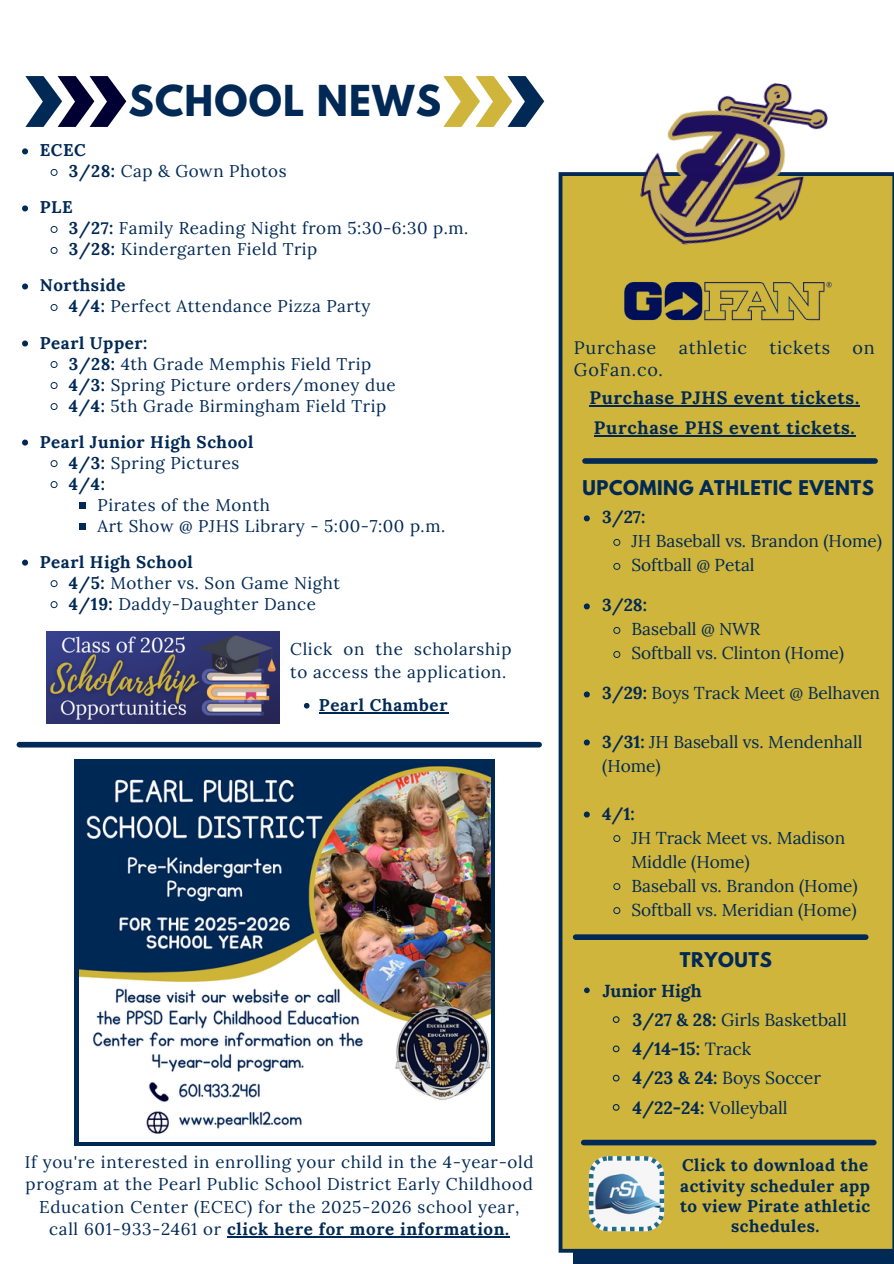
<style>
.page{position:relative;width:894px;height:1264px;background:#fff}
.page>*{position:absolute;margin:0;border:0;box-sizing:border-box;transform-origin:0 0}
.t1{font:700 37.8px "League Spartan";letter-spacing:.03em;color:#002955}
.t2{font:700 18px "Lora";letter-spacing:.04em;color:#002955}
.t3{font:18px/22.5px "Lora";letter-spacing:.04em;color:#002955}
.t4{font:700 18px "League Spartan";letter-spacing:.03em;color:#002955}
.t5{font:17.55px "Lora";color:#002955}
.t6{font:700 17.55px "Lora";color:#002955}
.t7{font:17.25px/24px "Lora";color:#002955}
.t8{font:700 17.25px "Lora";color:#002955}
.t9{font:16.95px/22.5px "Lora";letter-spacing:.03em;color:#002955}
.t10{font:700 16.95px/20.2px "Lora";letter-spacing:.03em;color:#002955;text-align:center}
.s1{font-weight:700}
.s2{font-weight:400}
</style>
<div class="page">
<div style="left:558px;top:172px;width:335px;height:1080px;background:#cfb53b"></div>
<img style="left:633px;top:83px;width:198px;height:182px">
<div style="left:583px;top:1139px;width:290px;height:6px;background:#002955"></div>
<svg style="left:443px;top:76px;width:101px;height:51px"></svg>
<svg style="left:25px;top:76px;width:101px;height:51px"></svg>
<div style="left:585px;top:458px;width:289px;height:6px;background:#002955"></div>
<img style="left:620px;top:275px;width:215px;height:53px">
<img style="left:588px;top:1156px;width:76px;height:75px">
<img style="left:46px;top:631px;width:233px;height:92px">
<div style="left:575px;top:934px;width:290px;height:6px;background:#002955"></div>
<svg style="left:22px;top:148px;width:6px;height:6px"></svg>
<svg style="left:50px;top:168px;width:8px;height:8px"></svg>
<svg style="left:22px;top:205px;width:6px;height:6px"></svg>
<svg style="left:50px;top:226px;width:8px;height:7px"></svg>
<svg style="left:50px;top:247px;width:8px;height:7px"></svg>
<svg style="left:22px;top:283px;width:6px;height:6px"></svg>
<svg style="left:50px;top:304px;width:8px;height:7px"></svg>
<svg style="left:22px;top:340px;width:6px;height:6px"></svg>
<svg style="left:50px;top:361px;width:8px;height:7px"></svg>
<svg style="left:50px;top:382px;width:8px;height:7px"></svg>
<svg style="left:50px;top:403px;width:8px;height:7px"></svg>
<svg style="left:22px;top:439px;width:6px;height:6px"></svg>
<svg style="left:50px;top:460px;width:8px;height:8px"></svg>
<svg style="left:50px;top:481px;width:8px;height:8px"></svg>
<svg style="left:79px;top:502px;width:6px;height:6px"></svg>
<svg style="left:79px;top:523px;width:6px;height:6px"></svg>
<svg style="left:22px;top:559px;width:6px;height:6px"></svg>
<svg style="left:50px;top:580px;width:8px;height:8px"></svg>
<svg style="left:50px;top:601px;width:8px;height:8px"></svg>
<svg style="left:583px;top:515px;width:6px;height:6px"></svg>
<svg style="left:612px;top:538px;width:9px;height:8px"></svg>
<svg style="left:612px;top:562px;width:9px;height:8px"></svg>
<svg style="left:583px;top:603px;width:6px;height:6px"></svg>
<svg style="left:612px;top:626px;width:9px;height:8px"></svg>
<svg style="left:612px;top:650px;width:9px;height:8px"></svg>
<svg style="left:583px;top:691px;width:6px;height:6px"></svg>
<svg style="left:583px;top:739px;width:6px;height:6px"></svg>
<svg style="left:583px;top:811px;width:6px;height:6px"></svg>
<svg style="left:612px;top:834px;width:9px;height:8px"></svg>
<svg style="left:612px;top:882px;width:9px;height:8px"></svg>
<svg style="left:612px;top:906px;width:9px;height:8px"></svg>
<hr style="left:589px;top:405px;width:270px;height:2px;background:#002955">
<hr style="left:593px;top:435px;width:262px;height:2px;background:#002955">
<svg style="left:304px;top:703px;width:5px;height:5px"></svg>
<hr style="left:319px;top:712px;width:129px;height:1px;background:#002955">
<svg style="left:584px;top:987px;width:5px;height:6px"></svg>
<svg style="left:611px;top:1015px;width:9px;height:8px"></svg>
<svg style="left:611px;top:1044px;width:9px;height:9px"></svg>
<svg style="left:611px;top:1073px;width:9px;height:9px"></svg>
<svg style="left:611px;top:1103px;width:9px;height:8px"></svg>
<div style="left:19px;top:742px;width:520px;height:5px;background:#002955"></div>
<div style="left:74px;top:759px;width:421px;height:386px;background:#002955"></div>
<img style="left:79px;top:766px;width:411px;height:375px">
<hr style="left:227px;top:1236px;width:282px;height:1px;background:#002955">
<p class="t1" style="left:128px;top:82px;width:314px">SCHOOL NEWS</p>
<h1 class="t10" style="left:40px;top:140px;width:48px">ECEC</h1>
<p class="t9" style="left:69px;top:160px;width:219px"><span class="s1">3/28:</span> Cap &amp; Gown Photos</p>
<p class="t10" style="left:40px;top:197px;width:34px">PLE</p>
<p class="t9" style="left:69px;top:217px;width:401px"><span class="s1">3/27:</span> Family Reading Night from 5:30-6:30 p.m.</p>
<p class="t9" style="left:69px;top:238px;width:250px"><span class="s1">3/28:</span> Kindergarten Field Trip</p>
<p class="t10" style="left:40px;top:275px;width:87px">Northside</p>
<p class="t9" style="left:69px;top:295px;width:303px"><span class="s1">4/4:</span> Perfect Attendance Pizza Party</p>
<p class="t10" style="left:40px;top:332px;width:109px">Pearl Upper:</p>
<p class="t9" style="left:69px;top:352px;width:304px"><span class="s1">3/28:</span> 4th Grade Memphis Field Trip</p>
<p class="t9" style="left:69px;top:373px;width:328px"><span class="s1">4/3:</span> Spring Picture orders/money due</p>
<p class="t9" style="left:69px;top:394px;width:319px"><span class="s1">4/4:</span> 5th Grade Birmingham Field Trip</p>
<p class="t10" style="left:40px;top:431px;width:215px">Pearl Junior High School</p>
<p class="t9" style="left:69px;top:451px;width:172px"><span class="s1">4/3:</span> Spring Pictures</p>
<p class="t10" style="left:69px;top:473px;width:38px">4/4:</p>
<p class="t9" style="left:97px;top:493px;width:174px">Pirates of the Month</p>
<p class="t9" style="left:97px;top:514px;width:349px">Art Show @ PJHS Library - 5:00-7:00 p.m.</p>
<p class="t10" style="left:40px;top:551px;width:154px">Pearl High School</p>
<p class="t9" style="left:69px;top:571px;width:273px"><span class="s1">4/5:</span> Mother vs. Son Game Night</p>
<p class="t9" style="left:69px;top:592px;width:249px"><span class="s1">4/19:</span> Daddy-Daughter Dance</p>
<p class="t9" style="left:290px;top:637px;width:223px;line-height:23.1px">Click on the scholarship to access the application.</p>
<p class="t10" style="left:319px;top:694px;width:130px">Pearl Chamber</p>
<p class="t9" style="left:25px;top:1149px;width:510px;text-align:center">If you're interested in enrolling your child in the 4-year-old program at the Pearl Public School District Early Childhood<br>Education Center (ECEC) for the 2025-2026 school year,</p>
<p class="t10" style="left:49px;top:1218px;width:461px"><span class="s2">call 601-933-2461 or</span> click here for more information.</p>
<p class="t3" style="left:573px;top:336px;width:302px">Purchase athletic tickets on<br>GoFan.co.</p>
<h2 class="t2" style="left:589px;top:386px;width:271px">Purchase PJHS event tickets.</h2>
<p class="t2" style="left:593px;top:416px;width:262px">Purchase PHS event tickets.</p>
<h3 class="t4" style="left:582px;top:479px;width:293px">UPCOMING ATHLETIC EVENTS</h3>
<p class="t8" style="left:602px;top:506px;width:45px">3/27:</p>
<p class="t7" style="left:631px;top:529px;width:252px">JH Baseball vs. Brandon (Home)</p>
<p class="t7" style="left:631px;top:553px;width:124px">Softball @ Petal</p>
<p class="t8" style="left:602px;top:594px;width:46px">3/28:</p>
<p class="t7" style="left:631px;top:617px;width:130px">Baseball @ NWR</p>
<p class="t7" style="left:631px;top:641px;width:214px">Softball vs. Clinton (Home)</p>
<p class="t7" style="left:602px;top:681px;width:279px"><span class="s1">3/29:</span> Boys Track Meet @ Belhaven</p>
<p class="t7" style="left:602px;top:729px;width:262px"><span class="s1">3/31:</span> JH Baseball vs. Mendenhall (Home)</p>
<p class="t8" style="left:602px;top:802px;width:34px">4/1:</p>
<p class="t7" style="left:631px;top:825px;width:215px">JH Track Meet vs. Madison<br>Middle (Home)</p>
<p class="t7" style="left:631px;top:873px;width:228px">Baseball vs. Brandon (Home)</p>
<h3 class="t7" style="left:631px;top:897px;width:226px">Softball vs. Meridian (Home)</h3>
<p class="t4" style="left:679px;top:951px;width:94px">TRYOUTS</p>
<p class="t6" style="left:602px;top:978px;width:100px">Junior High</p>
<p class="t5" style="left:632px;top:1008px;width:216px"><span class="s1">3/27 &amp; 28:</span> Girls Basketball</p>
<p class="t6" style="left:632px;top:1037px;width:120px">4/14-15: <span class="s2">Track</span></p>
<p class="t5" style="left:632px;top:1066px;width:190px"><span class="s1">4/23 &amp; 24:</span> Boys Soccer</p>
<p class="t5" style="left:632px;top:1095px;width:156px"><span class="s1">4/22-24:</span> Volleyball</p>
<p class="t10" style="left:679px;top:1155px;width:192px">Click to download the activity scheduler app to view Pirate athletic schedules.</p>
</div>
